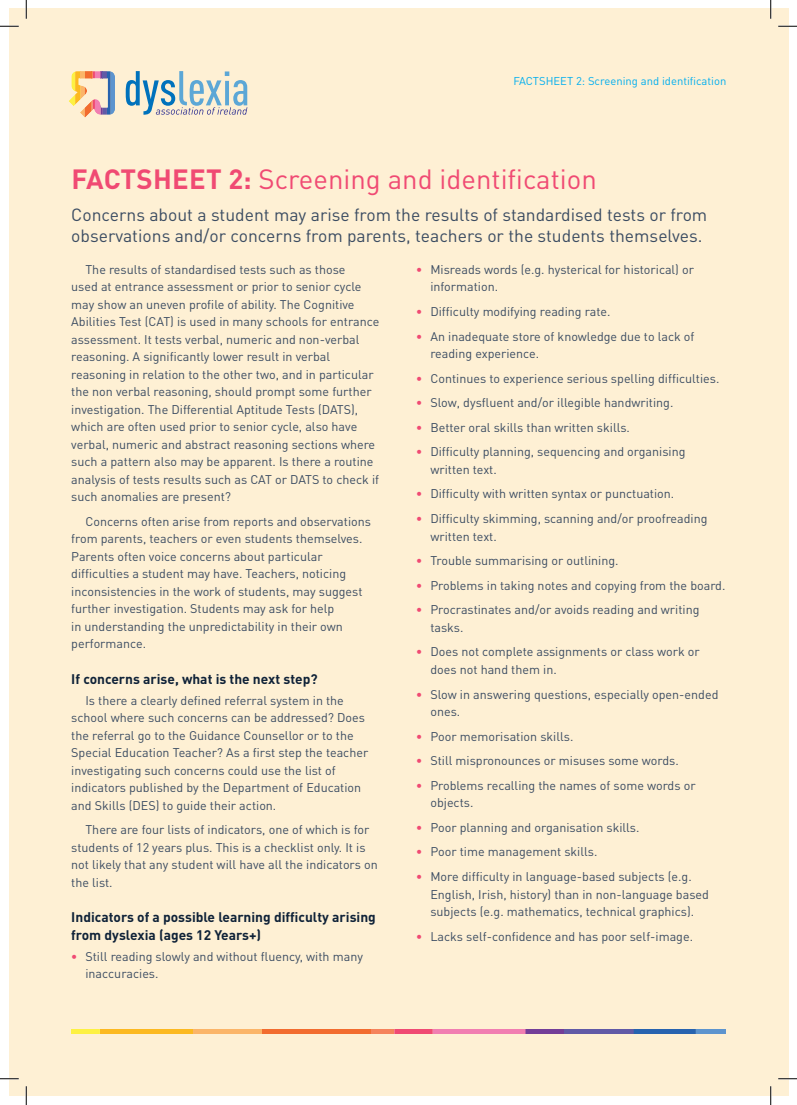
<style>
.page{position:relative;width:797px;height:1105px;background:#fff}
.page>*{position:absolute;margin:0;border:0;box-sizing:border-box;transform-origin:0 0}
.t1{font:27.5px "DIN Pro";color:#f04a73}
.t2{font:700 27.5px "DIN Pro";color:#f04a73}
.t3{font:17.5px/21.2px "DIN Pro";color:#3b4c62}
.t4{font:700 13.75px/17.5px "DIN Pro";color:#0f2238}
.t5{font:12.5px/17.5px "DIN Pro";color:#3b4c62}
.t6{font:11.25px "DIN Pro";color:#00aeef}
.s1{font-weight:700}
.s2{font-family:"DIN";font-weight:700;color:#f04a73}
</style>
<div class="page">
<div style="left:9px;top:9px;width:779px;height:1087px;background:#fef0d4"></div>
<svg style="left:126px;top:71px;width:121px;height:44px"></svg>
<svg style="left:69px;top:71px;width:46px;height:47px"></svg>
<div style="left:525px;top:1029px;width:39px;height:5px;background:#733e98"></div>
<svg style="left:394px;top:1029px;width:131px;height:5px"></svg>
<div style="left:370px;top:1029px;width:24px;height:5px;background:#f5835c"></div>
<div style="left:193px;top:1029px;width:69px;height:5px;background:#fbb569"></div>
<div style="left:262px;top:1029px;width:108px;height:5px;background:#f26c2f"></div>
<svg style="left:71px;top:1029px;width:122px;height:5px"></svg>
<div style="left:564px;top:1029px;width:69px;height:5px;background:#615aa6"></div>
<svg style="left:633px;top:1029px;width:92px;height:5px"></svg>
<svg style="left:0;top:25px;width:19px;height:2px"></svg>
<svg style="left:778px;top:25px;width:19px;height:2px"></svg>
<svg style="left:0;top:1078px;width:19px;height:1px"></svg>
<svg style="left:778px;top:1078px;width:19px;height:1px"></svg>
<svg style="left:25px;top:0;width:2px;height:19px"></svg>
<svg style="left:25px;top:1086px;width:2px;height:19px"></svg>
<svg style="left:770px;top:0;width:1px;height:19px"></svg>
<svg style="left:770px;top:1086px;width:1px;height:19px"></svg>
<p class="t6" style="left:513px;top:73px;width:214px">FACTSHEET 2: Screening and identification</p>
<h1 class="t2" style="left:71px;top:160px;width:33px">FACTS</h1>
<h1 class="t2" style="left:153px;top:160px;width:36px">HEET</h1>
<h1 class="t1" style="left:228px;top:160px;width:370px"><span class="s1">2:</span> Screening and identification</h1>
<h2 class="t3" style="left:71px;top:203px;width:637px">Concerns about a student may arise from the results of standardised tests or from observations and/or concerns from parents, teachers or the students themselves.</h2>
<p class="t5" style="left:71px;top:260px;width:309px;text-indent:14px">The results of standardised tests such as those<br>used at entrance assessment or prior to senior cycle may show an uneven profile of ability. The Cognitive Abilities Test (CAT) is used in many schools for entrance assessment. It tests verbal, numeric and non-verbal reasoning. A significantly lower result in verbal reasoning in relation to the other two, and in particular the non verbal reasoning, should prompt some further investigation. The Differential Aptitude Tests (DATS), which are often used prior to senior cycle, also have verbal, numeric and abstract reasoning sections where such a pattern also may be apparent. Is there a routine analysis of tests results such as CAT or DATS to check if such anomalies are present?</p>
<p class="t5" style="left:71px;top:512px;width:301px;text-indent:14px">Concerns often arise from reports and observations from parents, teachers or even students themselves.<br>Parents often voice concerns about particular difficulties a student may have. Teachers, noticing inconsistencies in the work of students, may suggest further investigation. Students may ask for help<br>in understanding the unpredictability in their own performance.</p>
<p class="t4" style="left:71px;top:669px;width:248px">If concerns arise, what is the next step?</p>
<p class="t5" style="left:71px;top:691px;width:298px;text-indent:14px">Is there a clearly defined referral system in the school where such concerns can be addressed? Does the referral go to the Guidance Counsellor or to the Special Education Teacher? As a first step the teacher investigating such concerns could use the list of indicators published by the Department of Education and Skills (DES) to guide their action.</p>
<p class="t5" style="left:71px;top:820px;width:308px;text-indent:14px">There are four lists of indicators, one of which is for students of 12 years plus. This is a checklist only. It is not likely that any student will have all the indicators on the list.</p>
<p class="t4" style="left:71px;top:908px;width:306px">I ndicators of a possible learning difficulty arising from dyslexia (ages 12 Years+)</p>
<p class="t5" style="left:85px;top:947px;width:279px;text-indent:-14px"><span class="s2">•</span> Still reading slowly and without fluency, with many inaccuracies.</p>
<p class="t5" style="left:430px;top:260px;width:265px;text-indent:-14px"><span class="s2">•</span> Misreads words (e.g. hysterical for historical) or information.</p>
<p class="t5" style="left:416px;top:302px;width:196px"><span class="s2">•</span> Difficulty modifying reading rate.</p>
<p class="t5" style="left:430px;top:327px;width:266px;text-indent:-14px"><span class="s2">•</span> An inadequate store of knowledge due to lack of reading experience.</p>
<p class="t5" style="left:416px;top:369px;width:305px"><span class="s2">•</span> Continues to experience serious spelling difficulties.</p>
<p class="t5" style="left:416px;top:393px;width:259px"><span class="s2">•</span> Slow, dysfluent and/or illegible handwriting.</p>
<p class="t5" style="left:416px;top:418px;width:215px"><span class="s2">•</span> Better oral skills than written skills.</p>
<p class="t5" style="left:430px;top:443px;width:257px;text-indent:-14px"><span class="s2">•</span> Difficulty planning, sequencing and organising written text.</p>
<p class="t5" style="left:416px;top:485px;width:259px"><span class="s2">•</span> Difficulty with written syntax or punctuation.</p>
<p class="t5" style="left:430px;top:509px;width:279px;text-indent:-14px"><span class="s2">•</span> Difficulty skimming, scanning and/or proofreading written text.</p>
<p class="t5" style="left:416px;top:551px;width:204px"><span class="s2">•</span> Trouble summarising or outlining.</p>
<p class="t5" style="left:416px;top:576px;width:311px"><span class="s2">•</span> Problems in taking notes and copying from the board.</p>
<p class="t5" style="left:430px;top:600px;width:271px;text-indent:-14px"><span class="s2">•</span> Procrastinates and/or avoids reading and writing tasks.</p>
<p class="t5" style="left:430px;top:643px;width:271px;text-indent:-14px"><span class="s2">•</span> Does not complete assignments or class work or does not hand them in.</p>
<p class="t5" style="left:430px;top:685px;width:289px;text-indent:-14px"><span class="s2">•</span> Slow in answering questions, especially open-ended ones.</p>
<p class="t5" style="left:416px;top:727px;width:159px"><span class="s2">•</span> Poor memorisation skills.</p>
<p class="t5" style="left:416px;top:751px;width:264px"><span class="s2">•</span> Still mispronounces or misuses some words.</p>
<p class="t5" style="left:430px;top:776px;width:267px;text-indent:-14px"><span class="s2">•</span> Problems recalling the names of some words or objects.</p>
<p class="t5" style="left:416px;top:818px;width:225px"><span class="s2">•</span> Poor planning and organisation skills.</p>
<p class="t5" style="left:416px;top:843px;width:183px"><span class="s2">•</span> Poor time management skills.</p>
<p class="t5" style="left:430px;top:867px;width:280px;text-indent:-14px"><span class="s2">•</span> More difficulty in language-based subjects (e.g.<br>English, Irish, history) than in non-language based subjects (e.g. mathematics, technical graphics).</p>
<p class="t5" style="left:416px;top:927px;width:278px"><span class="s2">•</span> Lacks self-confidence and has poor self-image.</p>
</div>
